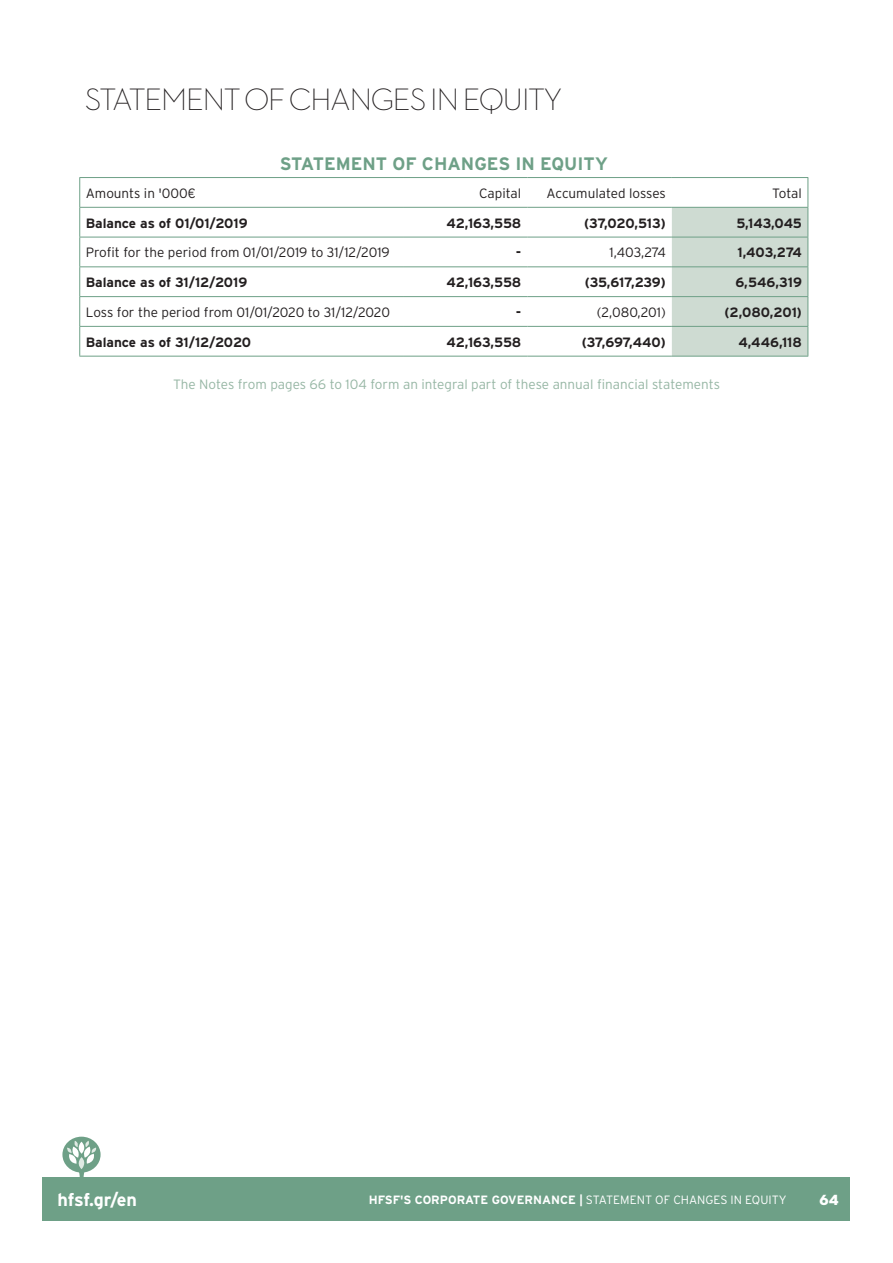
<style>
.page{position:relative;width:893px;height:1263px;background:#fff}
.page>*{position:absolute;margin:0;border:0;box-sizing:border-box;transform-origin:0 0}
.SECOND_TITLE{font:300 31.5px "Neutraface Two Disp Greek";letter-spacing:-.03em;color:#231f20}
.t1{font:700 18px "Interstate GR";color:#6ea087}
.t2{font:700 18px "Interstate GR";letter-spacing:-.01em;color:#fff}
.t3{font:15px "Neutraface Two Disp Greek Titl";color:#fff}
.t4{font:700 13.5px "Interstate GR";color:#231f20}
.SECOND_TITLE-2{font:300 13.5px "Interstate GR";color:#231f20}
.SECOND_TITLE-3{font:300 13.5px "Interstate GR";color:#96b6a4}
.t5{font:700 12px "Interstate GR";color:#fff}
.s1{font-weight:300}
</style>
<div class="page">
<div style="left:43px;top:1177px;width:807px;height:43px;background:#6ea087"></div>
<div style="left:62px;top:1137px;width:39px;height:35px;background:#6ea087;border-radius:50%"></div>
<svg style="left:67px;top:1141px;width:30px;height:36px"></svg>
<hr style="left:79px;top:177px;width:325px;height:1px;background:#6ea087">
<hr style="left:404px;top:177px;width:123px;height:1px;background:#6ea087">
<hr style="left:527px;top:177px;width:145px;height:1px;background:#6ea087">
<hr style="left:672px;top:177px;width:136px;height:1px;background:#6ea087">
<hr style="left:79px;top:207px;width:325px;height:1px;background:#6ea087">
<hr style="left:404px;top:207px;width:123px;height:1px;background:#6ea087">
<hr style="left:527px;top:207px;width:145px;height:1px;background:#6ea087">
<hr style="left:79px;top:237px;width:325px;height:1px;background:#6ea087">
<hr style="left:404px;top:237px;width:123px;height:1px;background:#6ea087">
<hr style="left:527px;top:237px;width:145px;height:1px;background:#6ea087">
<hr style="left:79px;top:266px;width:325px;height:1px;background:#6ea087">
<hr style="left:404px;top:266px;width:123px;height:1px;background:#6ea087">
<hr style="left:527px;top:266px;width:145px;height:1px;background:#6ea087">
<hr style="left:79px;top:296px;width:325px;height:1px;background:#6ea087">
<hr style="left:404px;top:296px;width:123px;height:1px;background:#6ea087">
<hr style="left:527px;top:296px;width:145px;height:1px;background:#6ea087">
<svg style="left:79px;top:178px;width:1px;height:178px"></svg>
<hr style="left:79px;top:326px;width:325px;height:1px;background:#6ea087">
<hr style="left:404px;top:326px;width:123px;height:1px;background:#6ea087">
<hr style="left:527px;top:326px;width:145px;height:1px;background:#6ea087">
<svg style="left:672px;top:178px;width:136px;height:178px"></svg>
<hr style="left:79px;top:356px;width:325px;height:1px;background:#6ea087">
<hr style="left:404px;top:356px;width:123px;height:1px;background:#6ea087">
<hr style="left:527px;top:356px;width:145px;height:1px;background:#6ea087">
<hr style="left:672px;top:356px;width:136px;height:1px;background:#6ea087">
<p class="SECOND_TITLE" style="left:85px;top:82px;width:478px">STATEMENT OF CHANGES IN EQUITY</p>
<p class="t1" style="left:280px;top:154px;width:330px">STATEMENT OF CHANGES IN EQUITY</p>
<p class="SECOND_TITLE-2" style="left:86px;top:185px;width:112px">Amounts in '000€</p>
<p class="SECOND_TITLE-2" style="left:479px;top:185px;width:44px">Capital</p>
<p class="SECOND_TITLE-2" style="left:547px;top:185px;width:121px">Accumulated losses</p>
<p class="SECOND_TITLE-2" style="left:772px;top:185px;width:31px">Total</p>
<p class="t4" style="left:86px;top:215px;width:163px">Balance as of 01/01/2019</p>
<p class="t4" style="left:447px;top:215px;width:76px">42,163,558</p>
<p class="t4" style="left:584px;top:215px;width:83px">(37,020,513)</p>
<p class="t4" style="left:736px;top:215px;width:67px">5,143,045</p>
<p class="SECOND_TITLE-2" style="left:86px;top:245px;width:306px">Profit for the period from 01/01/2019 to 31/12/2019</p>
<p class="t4" style="left:516px;top:245px;width:7px">-</p>
<p class="SECOND_TITLE-2" style="left:609px;top:245px;width:58px">1,403,274</p>
<p class="t4" style="left:737px;top:245px;width:66px">1,403,274</p>
<p class="t4" style="left:86px;top:275px;width:163px">Balance as of 31/12/2019</p>
<p class="t4" style="left:447px;top:275px;width:76px">42,163,558</p>
<p class="t4" style="left:585px;top:275px;width:83px">(35,617,239)</p>
<p class="t4" style="left:735px;top:275px;width:68px">6,546,319</p>
<p class="SECOND_TITLE-2" style="left:86px;top:305px;width:306px">Loss for the period from 01/01/2020 to 31/12/2020</p>
<p class="t4" style="left:516px;top:305px;width:7px">-</p>
<p class="SECOND_TITLE-2" style="left:597px;top:305px;width:71px">(2,080,201)</p>
<p class="t4" style="left:725px;top:305px;width:79px">(2,080,201)</p>
<p class="t4" style="left:86px;top:334px;width:167px">Balance as of 31/12/2020</p>
<p class="t4" style="left:447px;top:334px;width:76px">42,163,558</p>
<p class="t4" style="left:582px;top:334px;width:86px">(37,697,440)</p>
<p class="t4" style="left:739px;top:334px;width:65px">4,446,118</p>
<p class="SECOND_TITLE-3" style="left:173px;top:376px;width:548px">The Νotes from pages 66 to 104 form an integral part of these annual financial statements</p>
<h2 class="t2" style="left:58px;top:1190px;width:81px">hfsf.gr/en</h2>
<p class="t3" style="left:820px;top:1190px;width:21px">64</p>
<p class="t5" style="left:369px;top:1193px;width:419px">HFSF'S CORPORATE GOVERNANCE | <span class="s1">STATEMENT OF CHANGES IN EQUITY</span></p>
</div>
